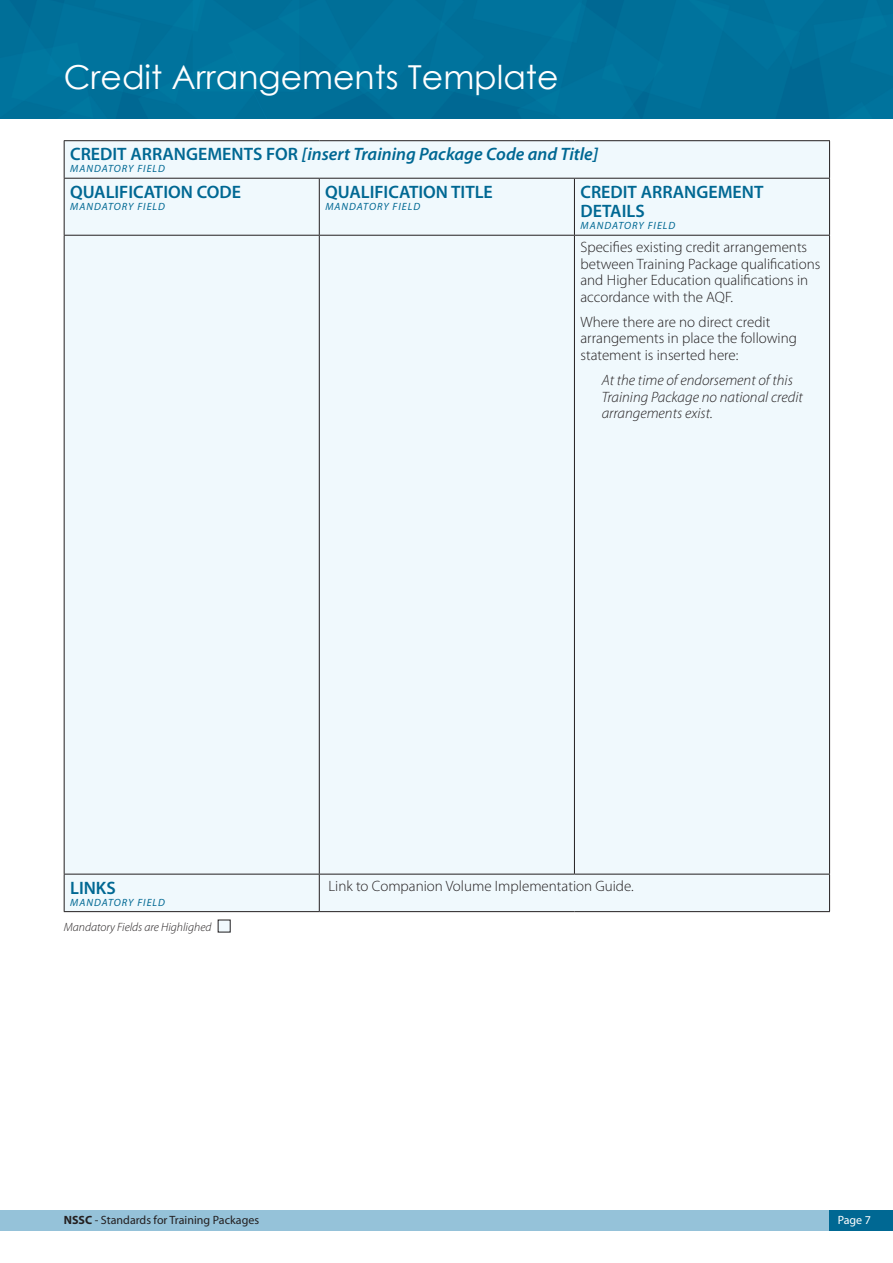
<style>
.page{position:relative;width:893px;height:1263px;background:#fff}
.page>*{position:absolute;margin:0;border:0;box-sizing:border-box;transform-origin:0 0}
.Heading_1{font:33px "Century Gothic";color:#fff}
.Unit{font:600 18px/19.5px "Myriad Pro";color:#006893}
.Unit-2{font:italic 600 18px "Myriad Pro";color:#006893}
.Table_Body{font:300 15px/16.5px "Myriad Pro";color:#231f20}
.Table_Body-2{font:italic 300 15px/16.5px "Myriad Pro";color:#231f20}
.t1{font:12px "Myriad Pro";color:#231f20}
.t2{font:italic 300 12px "Myriad Pro";color:#231f20}
.t3{font:12px "Myriad Pro";color:#fff}
.Mandatory{font:italic 10.5px "Myriad Pro";letter-spacing:.095em;color:#006893}
.s1{font-style:normal}
.s2{font-weight:700}
</style>
<div class="page">
<div style="left:1px;top:1210px;width:828px;height:20px;background:#95c2d9"></div>
<div style="left:0;top:0;width:893px;height:118px;background:#00739d"></div>
<div style="left:829px;top:1210px;width:64px;height:20px;background:#006893"></div>
<div style="left:65px;top:141px;width:764px;height:770px;background:#f0f9fd"></div>
<hr style="left:64px;top:178px;width:255px;height:1px;background:#231f20">
<hr style="left:319px;top:178px;width:255px;height:1px;background:#231f20">
<hr style="left:574px;top:178px;width:256px;height:1px;background:#231f20">
<hr style="left:64px;top:235px;width:255px;height:1px;background:#231f20">
<hr style="left:319px;top:235px;width:255px;height:1px;background:#231f20">
<hr style="left:574px;top:235px;width:256px;height:1px;background:#231f20">
<hr style="left:64px;top:874px;width:255px;height:1px;background:#231f20">
<hr style="left:319px;top:874px;width:255px;height:1px;background:#231f20">
<hr style="left:574px;top:874px;width:256px;height:1px;background:#231f20">
<hr style="left:64px;top:140px;width:255px;height:1px;background:#231f20">
<hr style="left:64px;top:141px;width:1px;height:37px;background:#231f20">
<hr style="left:319px;top:140px;width:255px;height:1px;background:#231f20">
<hr style="left:574px;top:140px;width:256px;height:1px;background:#231f20">
<hr style="left:829px;top:141px;width:1px;height:37px;background:#231f20">
<hr style="left:64px;top:179px;width:1px;height:56px;background:#231f20">
<hr style="left:319px;top:179px;width:1px;height:56px;background:#231f20">
<hr style="left:574px;top:179px;width:1px;height:56px;background:#231f20">
<hr style="left:829px;top:179px;width:1px;height:56px;background:#231f20">
<hr style="left:64px;top:236px;width:1px;height:638px;background:#231f20">
<hr style="left:319px;top:236px;width:1px;height:638px;background:#231f20">
<hr style="left:574px;top:236px;width:1px;height:638px;background:#231f20">
<hr style="left:829px;top:236px;width:1px;height:638px;background:#231f20">
<hr style="left:64px;top:874px;width:1px;height:37px;background:#231f20">
<hr style="left:319px;top:874px;width:1px;height:37px;background:#231f20">
<hr style="left:829px;top:874px;width:1px;height:37px;background:#231f20">
<hr style="left:64px;top:911px;width:255px;height:1px;background:#231f20">
<hr style="left:319px;top:911px;width:255px;height:1px;background:#231f20">
<hr style="left:574px;top:911px;width:256px;height:1px;background:#231f20">
<div style="left:218px;top:920px;width:12px;height:12px;background:#f0f9fd"></div>
<p class="Heading_1" style="left:64px;top:54px;width:496px">Credit Arrangements Template</p>
<p class="Unit-2" style="left:70px;top:143px;width:530px"><span class="s1">CREDIT ARRANGEMENTS FOR</span> [insert Training Package Code and Title]</p>
<p class="Mandatory" style="left:70px;top:162px;width:96px">MANDATORY FIELD</p>
<p class="Unit" style="left:70px;top:181px;width:172px">QUALIFICATION CODE</p>
<p class="Mandatory" style="left:70px;top:200px;width:96px">MANDATORY FIELD</p>
<p class="Unit" style="left:325px;top:181px;width:169px">QUALIFICATION TITLE</p>
<p class="Mandatory" style="left:325px;top:200px;width:96px">MANDATORY FIELD</p>
<p class="Unit" style="left:580px;top:181px;width:185px">CREDIT ARRANGEMENT<br>DETAILS</p>
<p class="Mandatory" style="left:580px;top:219px;width:96px">MANDATORY FIELD</p>
<p class="Table_Body" style="left:580px;top:239px;width:241px">Specifies existing credit arrangements between Training Package qualifications and Higher Education qualifications in accordance with the AQF.</p>
<p class="Table_Body" style="left:580px;top:314px;width:218px">Where there are no direct credit arrangements in place the following statement is inserted here:</p>
<p class="Table_Body-2" style="left:602px;top:372px;width:203px">At the time of endorsement of this<br>Training Package no national credit arrangements exist.</p>
<p class="Unit" style="left:70px;top:877px;width:47px">LINKS</p>
<p class="Mandatory" style="left:70px;top:896px;width:96px">MANDATORY FIELD</p>
<p class="t2" style="left:64px;top:919px;width:149px">Mandatory Fields are Highlighed</p>
<p class="Table_Body" style="left:329px;top:878px;width:307px">Link to Companion Volume Implementation Guide.</p>
<p class="t1" style="left:64px;top:1212px;width:197px"><span class="s2">NSSC</span> - Standards for Training Packages</p>
<p class="t3" style="left:838px;top:1213px;width:35px">Page 7</p>
</div>
